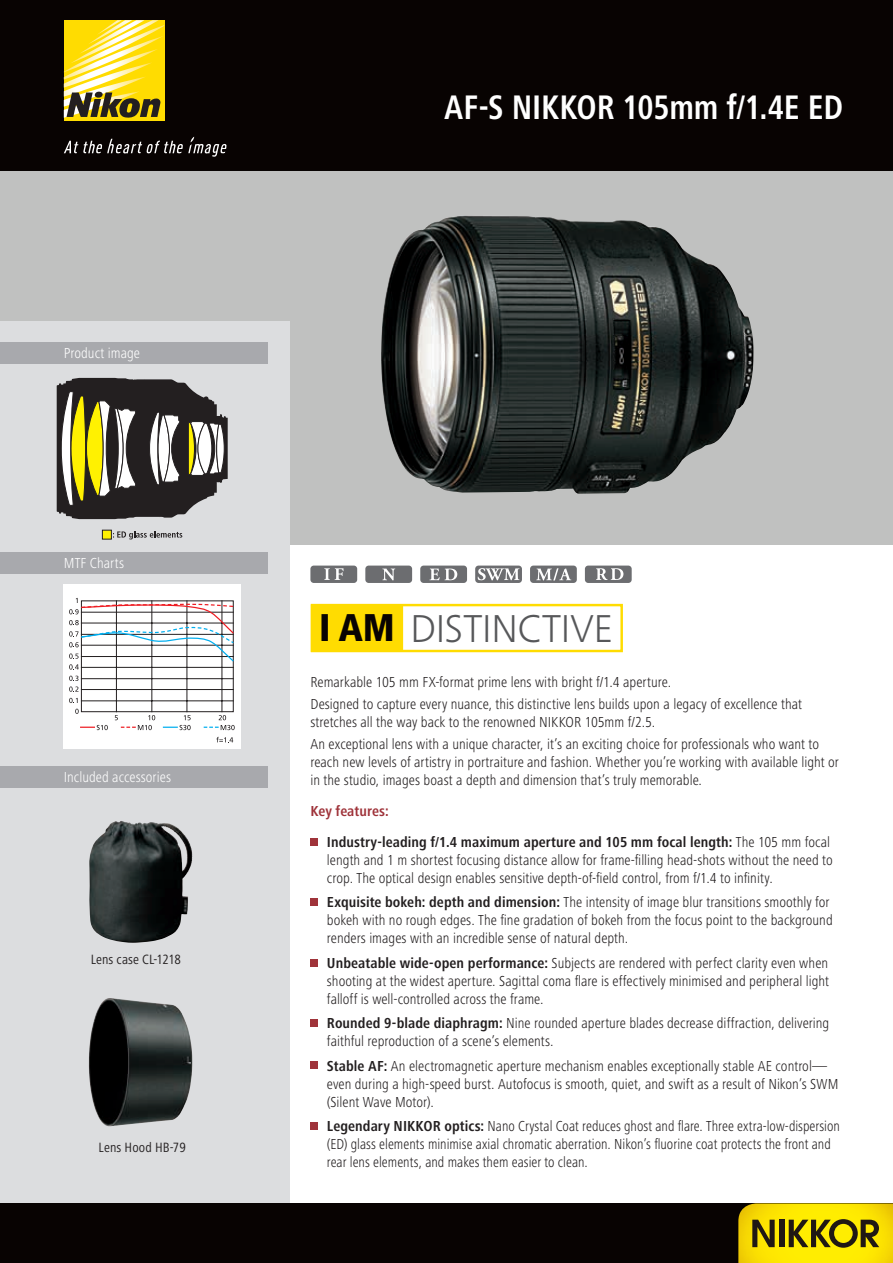
<style>
.page{position:relative;width:893px;height:1263px;background:#fff}
.page>*{position:absolute;margin:0;border:0;box-sizing:border-box;transform-origin:0 0}
.t1{font:300 40.35px "Frutiger Next LTW1 G";color:#57585a}
.t2{font:700 condensed 35.25px "Frutiger Next LTW1 G";letter-spacing:-.005em;color:#fff;scale:.94 1}
.t3{font:300 condensed 15px/18px "Frutiger Next LTW1 G";color:#231f20}
.t4{font:300 condensed 15px/18px "Frutiger Next LTW1 G";color:#231f20;scale:.96 1}
.t5{font:700 condensed 15px/30.8px "Frutiger Next LTW1 G";letter-spacing:.005em;color:#231f20}
.t6{font:300 condensed 15px "Frutiger Next LTW1 G";color:#fff}
.t7{font:condensed 13.95px "Frutiger Next LTW1 G";letter-spacing:.005em;color:#231f20}
.s1{font-weight:800;font-stretch:condensed;color:#080302}
.s2{color:#9f333a}
.s3{font-weight:300}
.s4{font-weight:700}
</style>
<div class="page">
<div style="left:0;top:170px;width:893px;height:374px;background:#c0c1c0"></div>
<div style="left:0;top:321px;width:289px;height:916px;background:#dcdddf"></div>
<div style="left:0;top:0;width:893px;height:170px;background:#080302"></div>
<div style="left:0;top:1203px;width:893px;height:60px;background:#080302"></div>
<img style="left:738px;top:1203px;width:155px;height:60px">
<svg style="left:752px;top:1220px;width:23px;height:27px"></svg>
<div style="left:779px;top:1220px;width:5px;height:27px;background:#201814"></div>
<svg style="left:789px;top:1219px;width:90px;height:29px;background:#90830a"></svg>
<div style="left:64px;top:20px;width:100px;height:101px;background:#ffdc01"></div>
<svg style="left:64px;top:20px;width:100px;height:98px"></svg>
<svg style="left:64px;top:137px;width:162px;height:20px"></svg>
<div style="left:64px;top:584px;width:177px;height:165px;background:#fff"></div>
<div style="left:102px;top:530px;width:10px;height:9px;background:#fff101;border:1px solid #231f20"></div>
<svg style="left:113px;top:531px;width:69px;height:8px"></svg>
<svg style="left:57px;top:378px;width:171px;height:141px;background:#706d57"></svg>
<hr style="left:81px;top:701px;width:152px;height:1px;background:#231f20">
<hr style="left:81px;top:689px;width:152px;height:1px;background:#231f20">
<hr style="left:81px;top:678px;width:152px;height:1px;background:#231f20">
<hr style="left:116px;top:601px;width:1px;height:111px;background:#231f20">
<hr style="left:152px;top:601px;width:1px;height:111px;background:#231f20">
<hr style="left:187px;top:601px;width:1px;height:111px;background:#231f20">
<hr style="left:222px;top:601px;width:1px;height:111px;background:#231f20">
<svg style="left:75px;top:709px;width:4px;height:5px"></svg>
<svg style="left:69px;top:698px;width:9px;height:5px"></svg>
<svg style="left:69px;top:676px;width:10px;height:16px"></svg>
<svg style="left:80px;top:725px;width:28px;height:5px"></svg>
<svg style="left:115px;top:715px;width:40px;height:15px"></svg>
<svg style="left:163px;top:715px;width:28px;height:15px"></svg>
<svg style="left:204px;top:715px;width:31px;height:15px"></svg>
<svg style="left:216px;top:737px;width:17px;height:6px"></svg>
<div style="left:81px;top:601px;width:152px;height:111px;border:1px solid #231f20"></div>
<svg style="left:69px;top:598px;width:165px;height:72px"></svg>
<img style="left:89px;top:821px;width:100px;height:122px">
<img style="left:381px;top:216px;width:372px;height:278px">
<img style="left:89px;top:998px;width:103px;height:128px">
<div style="left:311px;top:604px;width:312px;height:48px;border:2px solid #ffdc01"></div>
<div style="left:311px;top:604px;width:92px;height:48px;background:#ffdc01"></div>
<div style="left:310px;top:838px;width:8px;height:7px;background:#9f333a"></div>
<div style="left:310px;top:899px;width:8px;height:7px;background:#9f333a"></div>
<div style="left:310px;top:959px;width:8px;height:7px;background:#9f333a"></div>
<div style="left:310px;top:1019px;width:8px;height:8px;background:#9f333a"></div>
<div style="left:310px;top:1062px;width:8px;height:7px;background:#9f333a"></div>
<div style="left:310px;top:1122px;width:8px;height:7px;background:#9f333a"></div>
<div style="left:0;top:342px;width:268px;height:21px;background:#a8a9ad"></div>
<div style="left:0;top:552px;width:268px;height:22px;background:#a8a9ad"></div>
<div style="left:0;top:766px;width:268px;height:21px;background:#a8a9ad"></div>
<div style="left:365px;top:566px;width:47px;height:17px;background:#6c6d70;border-radius:3px"></div>
<svg style="left:382px;top:568px;width:13px;height:12px"></svg>
<div style="left:420px;top:566px;width:47px;height:17px;background:#6c6d70;border-radius:3px"></div>
<svg style="left:429px;top:568px;width:29px;height:12px"></svg>
<div style="left:475px;top:566px;width:47px;height:17px;background:#6c6d70;border-radius:3px"></div>
<svg style="left:478px;top:568px;width:41px;height:12px"></svg>
<div style="left:530px;top:566px;width:47px;height:17px;background:#6c6d70;border-radius:3px"></div>
<svg style="left:536px;top:568px;width:35px;height:12px"></svg>
<div style="left:585px;top:566px;width:47px;height:17px;background:#6c6d70;border-radius:3px"></div>
<svg style="left:596px;top:568px;width:27px;height:12px"></svg>
<div style="left:310px;top:566px;width:47px;height:17px;background:#6c6d70;border-radius:3px"></div>
<svg style="left:324px;top:568px;width:19px;height:12px"></svg>
<p class="t6" style="left:64px;top:344px;width:78px">Product image</p>
<p class="t6" style="left:64px;top:555px;width:62px">MTF Charts</p>
<p class="t6" style="left:64px;top:768px;width:109px">Included accessories</p>
<p class="t7" style="left:91px;top:952px;width:92px">Lens case CL-1218</p>
<p class="t7" style="left:99px;top:1139px;width:89px">Lens Hood HB-79</p>
<h2 class="t2" style="left:444px;top:87px;width:426px">AF-S NIKKOR 105mm f/1.4E ED</h2>
<h1 class="t1" style="left:319px;top:606px;width:295px"><span class="s1">I AM</span> DISTINCTIVE</h1>
<p class="t3" style="left:310px;top:671px;width:493px;line-height:22.2px">Remarkable 105 mm FX-format prime lens with bright f/1.4 aperture.<br>Designed to capture every nuance, this distinctive lens builds upon a legacy of excellence that</p>
<p class="t3" style="left:310px;top:711px;width:510px;line-height:22.2px">stretches all the way back to the renowned NIKKOR 105mm f/2.5.<br>An exceptional lens with a unique character, it’s an exciting choice for professionals who want to</p>
<p class="t3" style="left:310px;top:753px;width:530px">reach new levels of artistry in portraiture and fashion. Whether you’re working with available light or in the studio, images boast a depth and dimension that’s truly memorable.</p>
<p class="t5" style="left:327px;top:796px;width:505px;text-indent:-16px"><span class="s2">Key features:<br></span>Industry-leading f/1.4 maximum aperture and 105 mm focal length: <span class="s3">The 105 mm focal</span></p>
<p class="t3" style="left:327px;top:851px;width:507px">length and 1 m shortest focusing distance allow for frame-filling head-shots without the need to crop. The optical design enables sensitive depth-of-field control, from f/1.4 to infinity.</p>
<p class="t3" style="left:327px;top:893px;width:507px"><span class="s4">Exquisite bokeh: depth and dimension:</span> The intensity of image blur transitions smoothly for bokeh with no rough edges. The fine gradation of bokeh from the focus point to the background renders images with an incredible sense of natural depth.</p>
<p class="t3" style="left:327px;top:954px;width:504px;text-align:justify"><span class="s4">Unbeatable wide-open performance:</span> Subjects are rendered with perfect clarity even when shooting at the widest aperture. Sagittal coma flare is effectively minimised and peripheral light falloff is well-controlled across the frame.</p>
<p class="t3" style="left:327px;top:1014px;width:504px"><span class="s4">Rounded 9-blade diaphragm:</span> Nine rounded aperture blades decrease diffraction, delivering faithful reproduction of a scene’s elements.</p>
<p class="t3" style="left:327px;top:1056px;width:513px"><span class="s4">Stable AF:</span> An electromagnetic aperture mechanism enables exceptionally stable AE control— even during a high-speed burst. Autofocus is smooth, quiet, and swift as a result of Nikon’s SWM (Silent Wave Motor).</p>
<p class="t4" style="left:327px;top:1117px;width:536px"><span class="s4">Legendary NIKKOR optics:</span> Nano Crystal Coat reduces ghost and flare. Three extra-low-dispersion (ED) glass elements minimise axial chromatic aberration. Nikon’s fluorine coat protects the front and rear lens elements, and makes them easier to clean.</p>
</div>
